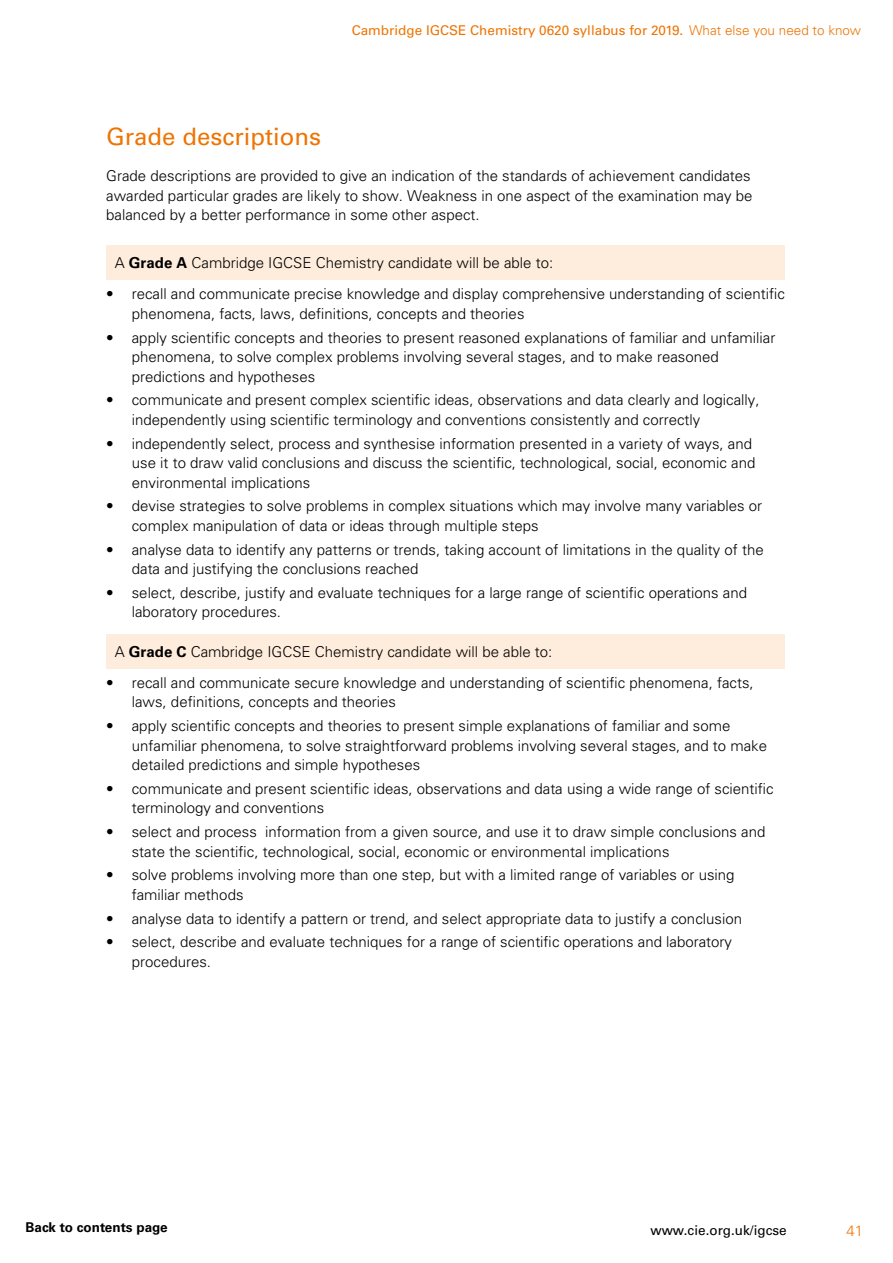
<style>
.page{position:relative;width:893px;height:1263px;background:#fff}
.page>*{position:absolute;margin:0;border:0;box-sizing:border-box;transform-origin:0 0}
.t1{font:24px "Univers LT Std";color:#ee7402}
.t2{font:300 15px/19.5px "Univers LT Std";color:#000}
.t3{font:300 15px "Univers LT Std";color:#ee7402}
.t4{font:13.5px "Univers LT Std";color:#ee7402}
.t5{font:13.5px "Univers LT Std";color:#000}
.t6{font:700 13.5px "Univers LT Std";color:#000}
.s1{font-weight:300}
.s2{font-weight:700}
</style>
<div class="page">
<div style="left:106px;top:246px;width:679px;height:34px;background:#feecdc"></div>
<div style="left:106px;top:634px;width:679px;height:34px;background:#feecdc"></div>
<p class="t4" style="left:352px;top:23px;width:511px">Cambridge IGCSE Chemistry 0620 syllabus for 2019. <span class="s1">What else you need to know</span></p>
<h1 class="t1" style="left:106px;top:122px;width:216px">Grade descriptions</h1>
<p class="t2" style="left:106px;top:166px;width:648px;text-align:justify">Grade descriptions are provided to give an indication of the standards of achievement candidates awarded particular grades are likely to show. Weakness in one aspect of the examination may be balanced by a better performance in some other aspect.</p>
<p class="t2" style="left:115px;top:253px;width:440px">A <span class="s2">Grade A</span> Cambridge IGCSE Chemistry candidate will be able to:</p>
<p class="t2" style="left:132px;top:284px;width:655px;text-indent:-26px">• recall and communicate precise knowledge and display comprehensive understanding of scientific phenomena, facts, laws, definitions, concepts and theories</p>
<p class="t2" style="left:132px;top:328px;width:645px;text-indent:-26px">• apply scientific concepts and theories to present reasoned explanations of familiar and unfamiliar phenomena, to solve complex problems involving several stages, and to make reasoned predictions and hypotheses</p>
<p class="t2" style="left:132px;top:390px;width:629px;text-indent:-26px">• communicate and present complex scientific ideas, observations and data clearly and logically, independently using scientific terminology and conventions consistently and correctly</p>
<p class="t2" style="left:132px;top:434px;width:625px;text-indent:-26px">• independently select, process and synthesise information presented in a variety of ways, and use it to draw valid conclusions and discuss the scientific, technological, social, economic and environmental implications</p>
<p class="t2" style="left:132px;top:496px;width:632px;text-indent:-26px">• devise strategies to solve problems in complex situations which may involve many variables or complex manipulation of data or ideas through multiple steps</p>
<p class="t2" style="left:132px;top:539px;width:633px;text-indent:-26px">• analyse data to identify any patterns or trends, taking account of limitations in the quality of the data and justifying the conclusions reached</p>
<p class="t2" style="left:132px;top:583px;width:617px;text-indent:-26px">• select, describe, justify and evaluate techniques for a large range of scientific operations and laboratory procedures.</p>
<p class="t2" style="left:115px;top:642px;width:439px">A <span class="s2">Grade C</span> Cambridge IGCSE Chemistry candidate will be able to:</p>
<p class="t2" style="left:132px;top:673px;width:623px;text-indent:-26px">• recall and communicate secure knowledge and understanding of scientific phenomena, facts, laws, definitions, concepts and theories</p>
<p class="t2" style="left:132px;top:716px;width:637px;text-indent:-26px">• apply scientific concepts and theories to present simple explanations of familiar and some unfamiliar phenomena, to solve straightforward problems involving several stages, and to make detailed predictions and simple hypotheses</p>
<p class="t2" style="left:132px;top:779px;width:643px;text-indent:-26px">• communicate and present scientific ideas, observations and data using a wide range of scientific terminology and conventions</p>
<p class="t2" style="left:132px;top:822px;width:635px;text-indent:-26px">• select and process information from a given source, and use it to draw simple conclusions and state the scientific, technological, social, economic or environmental implications</p>
<p class="t2" style="left:132px;top:865px;width:604px;text-indent:-26px">• solve problems involving more than one step, but with a limited range of variables or using familiar methods</p>
<p class="t2" style="left:106px;top:908px;width:637px">• analyse data to identify a pattern or trend, and select appropriate data to justify a conclusion</p>
<p class="t2" style="left:132px;top:932px;width:602px;text-indent:-26px">• select, describe and evaluate techniques for a range of scientific operations and laboratory procedures.</p>
<p class="t6" style="left:26px;top:1219px;width:144px">Back to contents page</p>
<p class="t5" style="left:650px;top:1222px;width:138px">www.cie.org.uk/igcse</p>
<p class="t3" style="left:846px;top:1221px;width:18px">41</p>
</div>
